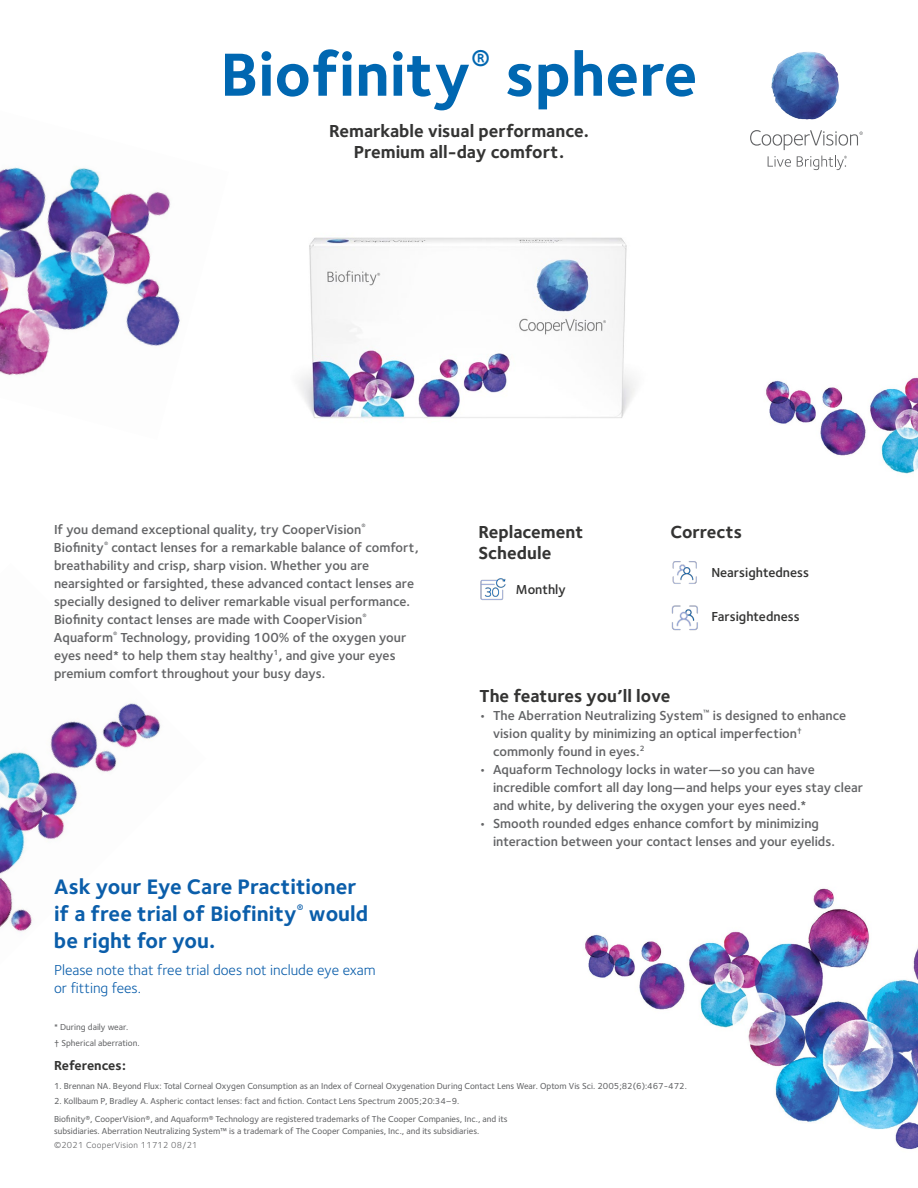
<style>
.page{position:relative;width:918px;height:1188px;background:#fff}
.page>*{position:absolute;margin:0;border:0;box-sizing:border-box;transform-origin:0 0}
.t1{font:700 63px "Foundry Sterling";color:#0067b1}
.t2{font:700 21.75px/27px "Foundry Sterling";color:#0b5eaa}
.t3{font:700 18px/21px "Foundry Sterling";color:#343433;text-align:center}
.t4{font:15px/18px "Foundry Sterling";color:#0b5eaa}
.t5{font:600 13.5px/18px "Foundry Sterling";color:#636466}
.t6{font:600 13.5px "Foundry Sterling";color:#343433}
.t7{font:700 13.5px "Foundry Sterling";color:#343433}
.t8{font:500 9px/15.3px "Foundry Sterling";color:#636466}
.t9{font:9px "Foundry Sterling";letter-spacing:.03em;color:#636466}
</style>
<div class="page">
<img style="left:766px;top:377px;width:152px;height:97px">
<img style="left:585px;top:888px;width:333px;height:262px">
<img style="left:0;top:703px;width:161px;height:229px">
<img style="left:299px;top:237px;width:337px;height:182px">
<img style="left:771px;top:51px;width:68px;height:69px">
<svg style="left:768px;top:156px;width:23px;height:11px"></svg>
<svg style="left:750px;top:130px;width:113px;height:20px"></svg>
<svg style="left:797px;top:156px;width:50px;height:14px"></svg>
<img style="left:0;top:167px;width:180px;height:208px">
<img style="left:480px;top:578px;width:26px;height:23px">
<img style="left:672px;top:561px;width:25px;height:23px">
<img style="left:671px;top:605px;width:27px;height:26px">
<h1 class="t1" style="left:221px;top:37px;width:478px">Biofinity<sup>®</sup> sphere</h1>
<h3 class="t3" style="left:329px;top:121px;width:261px">Remarkable visual performance.<br>Premium all-day comfort.</h3>
<p class="t5" style="left:54px;top:521px;width:366px">If you demand exceptional quality, try CooperVision<sup>® </sup>Biofinity<sup>®</sup> contact lenses for a remarkable balance of comfort, breathability and crisp, sharp vision. Whether you are nearsighted or farsighted, these advanced contact lenses are specially designed to deliver remarkable visual performance.<br>Biofinity contact lenses are made with CooperVision<sup>® </sup>Aquaform<sup>®</sup> Technology, providing 100% of the oxygen your eyes need* to help them stay healthy<sup>1</sup>, and give your eyes premium comfort throughout your busy days.</p>
<h2 class="t2" style="left:54px;top:874px;width:316px">Ask your Eye Care Practitioner if a free trial of Biofinity<sup>®</sup> would be right for you.</h2>
<p class="t4" style="left:54px;top:961px;width:323px">Please note that free trial does not include eye exam or fitting fees.</p>
<h3 class="t3" style="left:478px;top:522px;width:106px;text-align:left">Replacement<br>Schedule</h3>
<h3 class="t3" style="left:671px;top:522px;width:73px">Corrects</h3>
<p class="t6" style="left:516px;top:582px;width:51px">Monthly</p>
<p class="t6" style="left:711px;top:565px;width:99px">Nearsightedness</p>
<p class="t6" style="left:711px;top:609px;width:90px">Farsightedness</p>
<h3 class="t3" style="left:480px;top:686px;width:192px">The features you’ll love</h3>
<p class="t5" style="left:493px;top:707px;width:355px;text-indent:-13px">• The Aberration Neutralizing System<sup>™</sup> is designed to enhance vision quality by minimizing an optical imperfection<sup>† </sup>commonly found in eyes.<sup>2</sup></p>
<p class="t5" style="left:493px;top:761px;width:372px;text-indent:-14px">• Aquaform Technology locks in water—so you can have incredible comfort all day long—and helps your eyes stay clear and white, by delivering the oxygen your eyes need.*</p>
<p class="t5" style="left:493px;top:815px;width:343px;text-indent:-14px">• Smooth rounded edges enhance comfort by minimizing interaction between your contact lenses and your eyelids.</p>
<p class="t8" style="left:54px;top:1020px;width:87px">* During daily wear.<br>† Spherical aberration.</p>
<p class="t7" style="left:54px;top:1057px;width:74px">References:</p>
<p class="t8" style="left:54px;top:1078px;width:634px">1. Brennan NA. Beyond Flux: Total Corneal Oxygen Consumption as an Index of Corneal Oxygenation During Contact Lens Wear. Optom Vis Sci. 2005;82(6):467-472.</p>
<p class="t8" style="left:54px;top:1093px;width:407px">2. Kollbaum P, Bradley A. Aspheric contact lenses: fact and fiction. Contact Lens Spectrum 2005;20:34–9.</p>
<p class="t8" style="left:54px;top:1113px;width:455px;line-height:12px">Biofinity®, CooperVision®, and Aquaform® Technology are registered trademarks of The Cooper Companies, Inc., and its subsidiaries. Aberration Neutralizing System™ is a trademark of The Cooper Companies, Inc., and its subsidiaries.</p>
<p class="t9" style="left:54px;top:1140px;width:145px">©2021 CooperVision 11712 08/21</p>
</div>
